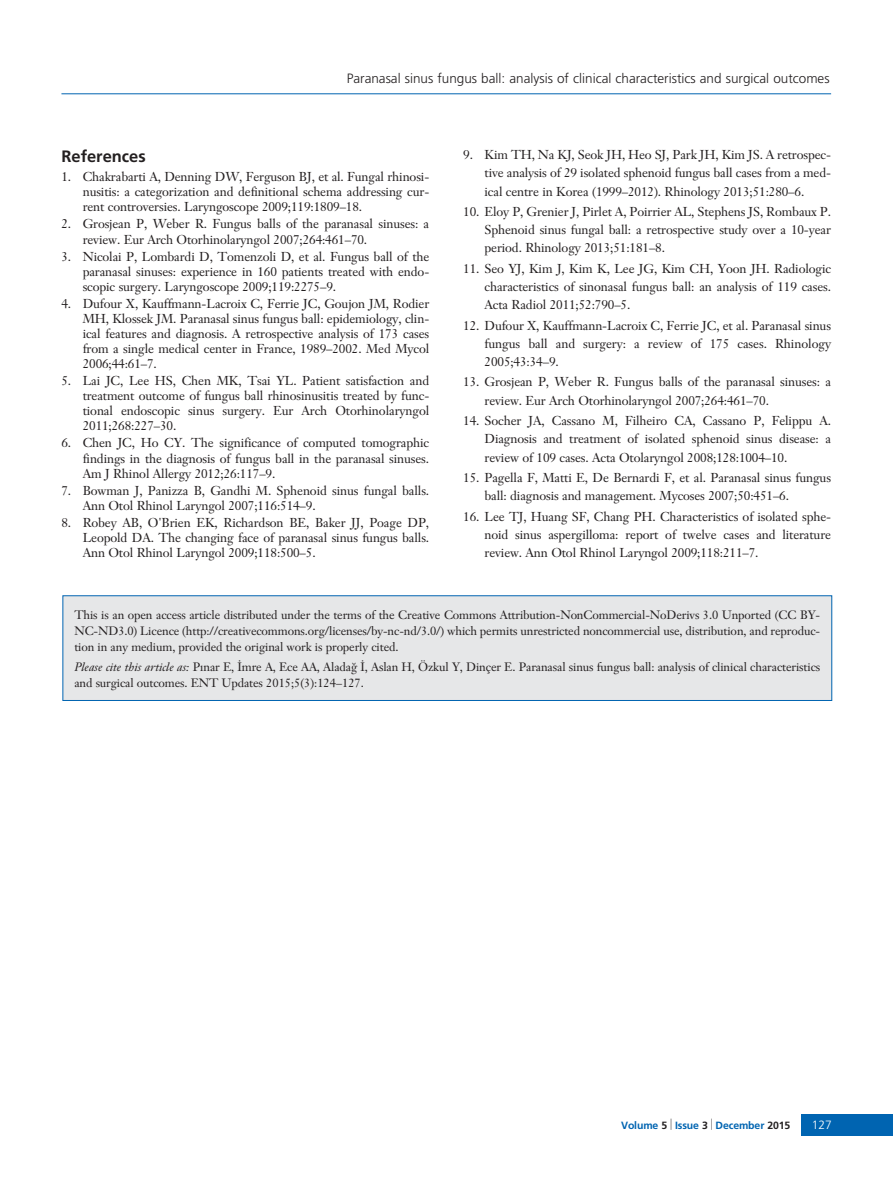
<style>
.page{position:relative;width:893px;height:1191px;background:#fff}
.page>*{position:absolute;margin:0;border:0;box-sizing:border-box;transform-origin:0 0}
.t1{font:700 16.5px "Frutiger";color:#231f20}
.t2{font:300 13.5px "Frutiger";color:#231f20}
.t3{font:12.75px/15px "Janson Text";letter-spacing:-.01em;color:#231f20;text-align:justify}
.t4{font:12px/15.9px "Janson Text";letter-spacing:-.01em;color:#231f20;text-align:justify}
.t5{font:300 12px "Frutiger";color:#fff}
.t6{font:700 10.5px "Frutiger";letter-spacing:-.01em;color:#0064b1}
.s1{font-style:italic}
.s2{color:#231f20}
</style>
<div class="page">
<div style="left:801px;top:1114px;width:92px;height:21px;background:#0064b1"></div>
<hr style="left:61px;top:93px;width:770px;height:1px;background:#0064b1">
<div style="left:63px;top:596px;width:768px;height:104px;background:#e6e7e8"></div>
<div style="left:62px;top:595px;width:770px;height:106px;border:1px solid #0064b1"></div>
<p class="t2" style="left:347px;top:73px;width:484px">Paranasal sinus fungus ball: analysis of clinical characteristics and surgical outcomes</p>
<p class="t1" style="left:61px;top:150px;width:86px">References</p>
<p class="t3" style="left:83px;top:171px;width:348px;text-indent:-21px">1. Chakrabarti A, Denning DW, Ferguson BJ, et al. Fungal rhinosi&shy;nusitis: a categorization and definitional schema addressing cur&shy;rent controversies. Laryngoscope 2009;119:1809–18.</p>
<p class="t3" style="left:83px;top:218px;width:348px;text-indent:-21px">2. Grosjean P, Weber R. Fungus balls of the paranasal sinuses: a review. Eur Arch Otorhinolaryngol 2007;264:461–70.</p>
<p class="t3" style="left:83px;top:250px;width:348px;text-indent:-21px">3. Nicolai P, Lombardi D, Tomenzoli D, et al. Fungus ball of the paranasal sinuses: experience in 160 patients treated with endo&shy;scopic surgery. Laryngoscope 2009;119:2275–9.</p>
<p class="t3" style="left:83px;top:297px;width:348px;text-indent:-21px">4. Dufour X, Kauffmann-Lacroix C, Ferrie JC, Goujon JM, Rodier MH, Klossek JM. Paranasal sinus fungus ball: epidemiology, clin&shy;ical features and diagnosis. A retrospective analysis of 173 cases from a single medical center in France, 1989–2002. Med Mycol 2006;44:61–7.</p>
<p class="t3" style="left:83px;top:375px;width:348px;text-indent:-21px">5. Lai JC, Lee HS, Chen MK, Tsai YL. Patient satisfaction and treatment outcome of fungus ball rhinosinusitis treated by func&shy;tional endoscopic sinus surgery. Eur Arch Otorhinolaryngol 2011;268:227–30.</p>
<p class="t3" style="left:83px;top:437px;width:348px;text-indent:-21px">6. Chen JC, Ho CY. The significance of computed tomographic findings in the diagnosis of fungus ball in the paranasal sinuses.<br>Am J Rhinol Allergy 2012;26:117–9.</p>
<p class="t3" style="left:83px;top:484px;width:348px;text-indent:-21px">7. Bowman J, Panizza B, Gandhi M. Sphenoid sinus fungal balls.<br>Ann Otol Rhinol Laryngol 2007;116:514–9.</p>
<p class="t3" style="left:83px;top:516px;width:348px;text-indent:-21px">8. Robey AB, O'Brien EK, Richardson BE, Baker JJ, Poage DP, Leopold DA. The changing face of paranasal sinus fungus balls.<br>Ann Otol Rhinol Laryngol 2009;118:500–5.</p>
<p class="t3" style="left:485px;top:147px;width:348px;line-height:18.3px;text-indent:-21px">9. Kim TH, Na KJ, Seok JH, Heo SJ, Park JH, Kim JS. A retrospec&shy;tive analysis of 29 isolated sphenoid fungus ball cases from a med&shy;ical centre in Korea (1999–2012). Rhinology 2013;51:280–6.</p>
<p class="t3" style="left:485px;top:204px;width:348px;line-height:18.3px;text-indent:-21px">10. Eloy P, Grenier J, Pirlet A, Poirrier AL, Stephens JS, Rombaux P.<br>Sphenoid sinus fungal ball: a retrospective study over a 10-year period. Rhinology 2013;51:181–8.</p>
<p class="t3" style="left:485px;top:260px;width:348px;line-height:18.3px;text-indent:-21px">11. Seo YJ, Kim J, Kim K, Lee JG, Kim CH, Yoon JH. Radiologic characteristics of sinonasal fungus ball: an analysis of 119 cases.<br>Acta Radiol 2011;52:790–5.</p>
<p class="t3" style="left:485px;top:317px;width:348px;line-height:18.3px;text-indent:-21px">12. Dufour X, Kauffmann-Lacroix C, Ferrie JC, et al. Paranasal sinus fungus ball and surgery: a review of 175 cases. Rhinology 2005;43:34–9.</p>
<p class="t3" style="left:485px;top:374px;width:348px;line-height:18.3px;text-indent:-21px">13. Grosjean P, Weber R. Fungus balls of the paranasal sinuses: a review. Eur Arch Otorhinolaryngol 2007;264:461–70.</p>
<p class="t3" style="left:485px;top:413px;width:348px;line-height:18.3px;text-indent:-21px">14. Socher JA, Cassano M, Filheiro CA, Cassano P, Felippu A.<br>Diagnosis and treatment of isolated sphenoid sinus disease: a review of 109 cases. Acta Otolaryngol 2008;128:1004–10.</p>
<p class="t3" style="left:485px;top:470px;width:348px;line-height:18.3px;text-indent:-21px">15. Pagella F, Matti E, De Bernardi F, et al. Paranasal sinus fungus ball: diagnosis and management. Mycoses 2007;50:451–6.</p>
<p class="t3" style="left:485px;top:508px;width:348px;line-height:18.3px;text-indent:-21px">16. Lee TJ, Huang SF, Chang PH. Characteristics of isolated sphe&shy;noid sinus aspergilloma: report of twelve cases and literature review. Ann Otol Rhinol Laryngol 2009;118:211–7.</p>
<p class="t4" style="left:74px;top:608px;width:747px">This is an open access article distributed under the terms of the Creative Commons Attribution-NonCommercial-NoDerivs 3.0 Unported (CC BY-NC-ND3.0) Licence (http://creativecommons.org/licenses/by-nc-nd/3.0/) which permits unrestricted noncommercial use, distribution, and reproduc&shy;tion in any medium, provided the original work is properly cited.</p>
<p class="t4" style="left:74px;top:660px;width:747px"><span class="s1">Please cite this article as:</span> P›nar E, ‹mre A, Ece AA, Alada¤ ‹, Aslan H, Özkul Y, Dinçer E. Paranasal sinus fungus ball: analysis of clinical characteristics and surgical outcomes. ENT Updates 2015;5(3):124–127.</p>
<p class="t6" style="left:621px;top:1120px;width:171px">Volume <span class="s2">5</span> Issue <span class="s2">3</span> December <span class="s2">2015</span></p>
<p class="t5" style="left:812px;top:1119px;width:22px">127</p>
</div>
